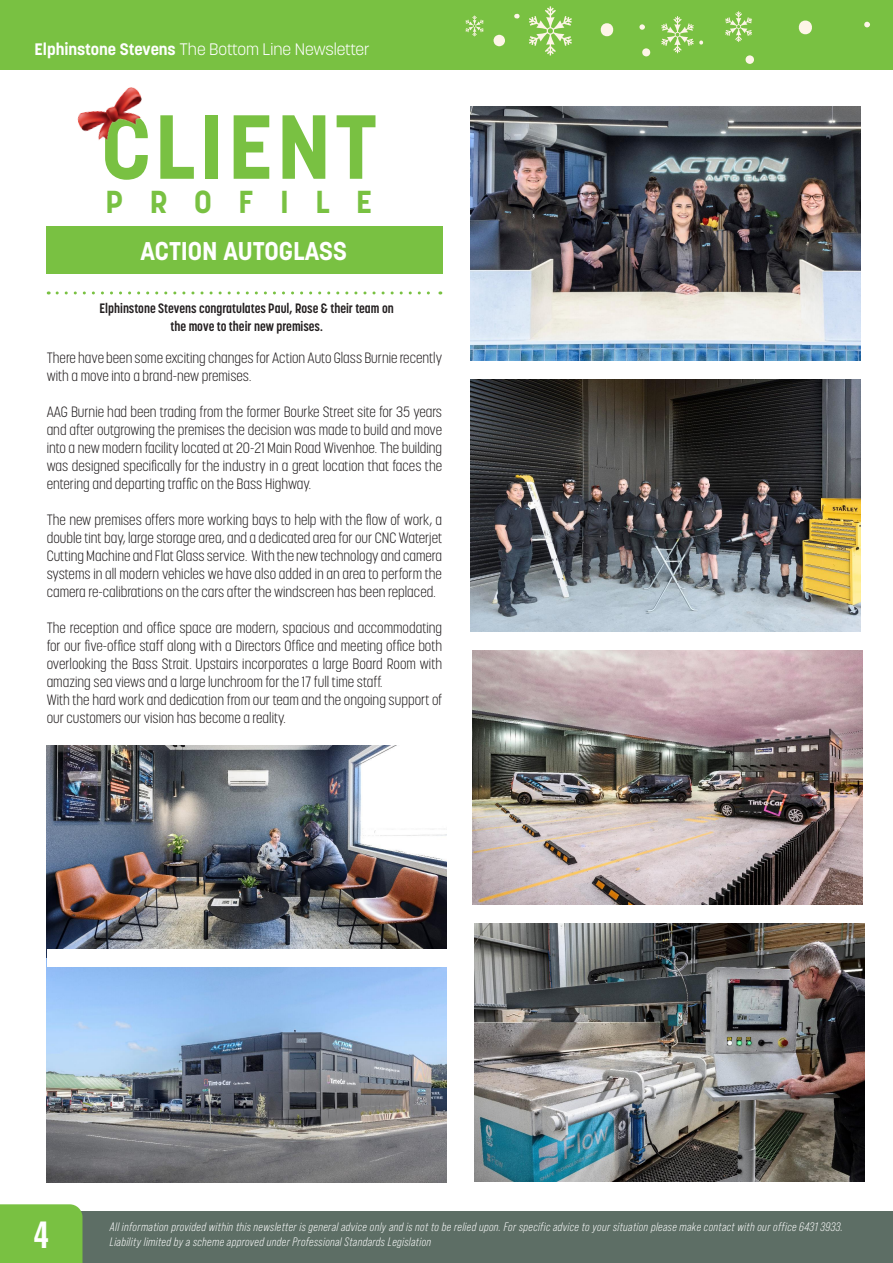
<style>
.page{position:relative;width:893px;height:1263px;background:#fff}
.page>*{position:absolute;margin:0;border:0;box-sizing:border-box;transform-origin:0 0}
.t1{font:700 90px "Korolev";letter-spacing:.04em;color:#79c142}
.t2{font:700 37.8px "Rift";color:#fff}
.t3{font:700 31.5px "Korolev";letter-spacing:.84em;color:#79c142}
.t4{font:700 25.5px "Korolev";color:#fff}
.t5{font:300 16.5px "Korolev";color:#fff}
.t6{font:300 14.85px/18px "Korolev Condensed";color:#231f20;text-align:justify}
.t7{font:700 13.5px "Korolev Condensed";color:#231f20}
.No_Spacing{font:italic 12.15px "Bebas Neue Pro";letter-spacing:.03em;color:#fff}
.s1{font-weight:700}
</style>
<div class="page">
<div style="left:0;top:1212px;width:893px;height:51px;background:#5d6e65"></div>
<div style="left:0;top:1204px;width:82px;height:59px;background:#79c142"></div>
<div style="left:0;top:0;width:893px;height:69px;background:#79c142"></div>
<div style="left:46px;top:226px;width:396px;height:48px;background:#79c142"></div>
<svg style="left:57px;top:291px;width:384px;height:3px"></svg>
<img style="left:77px;top:87px;width:65px;height:53px">
<svg style="left:493px;top:35px;width:12px;height:11px"></svg>
<svg style="left:642px;top:48px;width:8px;height:8px"></svg>
<svg style="left:745px;top:55px;width:9px;height:9px"></svg>
<svg style="left:600px;top:23px;width:14px;height:13px"></svg>
<svg style="left:639px;top:24px;width:6px;height:6px"></svg>
<svg style="left:514px;top:14px;width:6px;height:5px"></svg>
<svg style="left:529px;top:6px;width:43px;height:49px"></svg>
<svg style="left:661px;top:16px;width:43px;height:37px"></svg>
<svg style="left:798px;top:21px;width:14px;height:13px"></svg>
<svg style="left:864px;top:22px;width:6px;height:5px"></svg>
<svg style="left:725px;top:11px;width:27px;height:31px"></svg>
<svg style="left:465px;top:16px;width:19px;height:20px"></svg>
<img style="left:471px;top:379px;width:389px;height:253px">
<img style="left:471px;top:106px;width:390px;height:255px">
<img style="left:473px;top:650px;width:390px;height:255px">
<img style="left:474px;top:923px;width:390px;height:258px">
<img style="left:47px;top:745px;width:400px;height:437px">
<div style="left:47px;top:949px;width:402px;height:17px;background:#fff"></div>
<p class="t5" style="left:35px;top:39px;width:337px"><span class="s1">Elphinstone Stevens</span> The Bottom Line Newsletter</p>
<p class="t1" style="left:101px;top:90px;width:277px">CLIENT</p>
<p class="t3" style="left:105px;top:182px;width:268px">PROFILE</p>
<p class="t4" style="left:140px;top:235px;width:208px">ACTION AUTOGLASS</p>
<p class="t7" style="left:100px;top:300px;width:296px">Elphinstone Stevens congratulates Paul, Rose &amp; their team on</p>
<p class="t7" style="left:170px;top:318px;width:154px">the move to their new premises.</p>
<p class="t6" style="left:47px;top:349px;width:397px">There have been some exciting changes for Action Auto Glass Burnie recently with a move into a brand-new premises.</p>
<p class="t6" style="left:47px;top:403px;width:397px">AAG Burnie had been trading from the former Bourke Street site for 35 years and after outgrowing the premises the decision was made to build and move into a new modern facility located at 20-21 Main Road Wivenhoe. The building was designed specifically for the industry in a great location that faces the entering and departing traffic on the Bass Highway.</p>
<p class="t6" style="left:47px;top:511px;width:397px">The new premises offers more working bays to help with the flow of work, a double tint bay, large storage area, and a dedicated area for our CNC Waterjet Cutting Machine and Flat Glass service. With the new technology and camera systems in all modern vehicles we have also added in an area to perform the camera re-calibrations on the cars after the windscreen has been replaced.</p>
<p class="t6" style="left:47px;top:619px;width:397px">The reception and office space are modern, spacious and accommodating for our five-office staff along with a Directors Office and meeting office both overlooking the Bass Strait. Upstairs incorporates a large Board Room with amazing sea views and a large lunchroom for the 17 full time staff.</p>
<p class="t6" style="left:47px;top:691px;width:397px">With the hard work and dedication from our team and the ongoing support of our customers our vision has become a reality.</p>
<p class="t2" style="left:34px;top:1208px;width:16px">4</p>
<p class="No_Spacing" style="left:110px;top:1220px;width:734px">All information provided within this newsletter is general advice only and is not to be relied upon. For specific advice to your situation please make contact with our office 6431 3933.</p>
<p class="No_Spacing" style="left:110px;top:1235px;width:323px">Liability limited by a scheme approved under Professional Standards Legislation</p>
</div>
